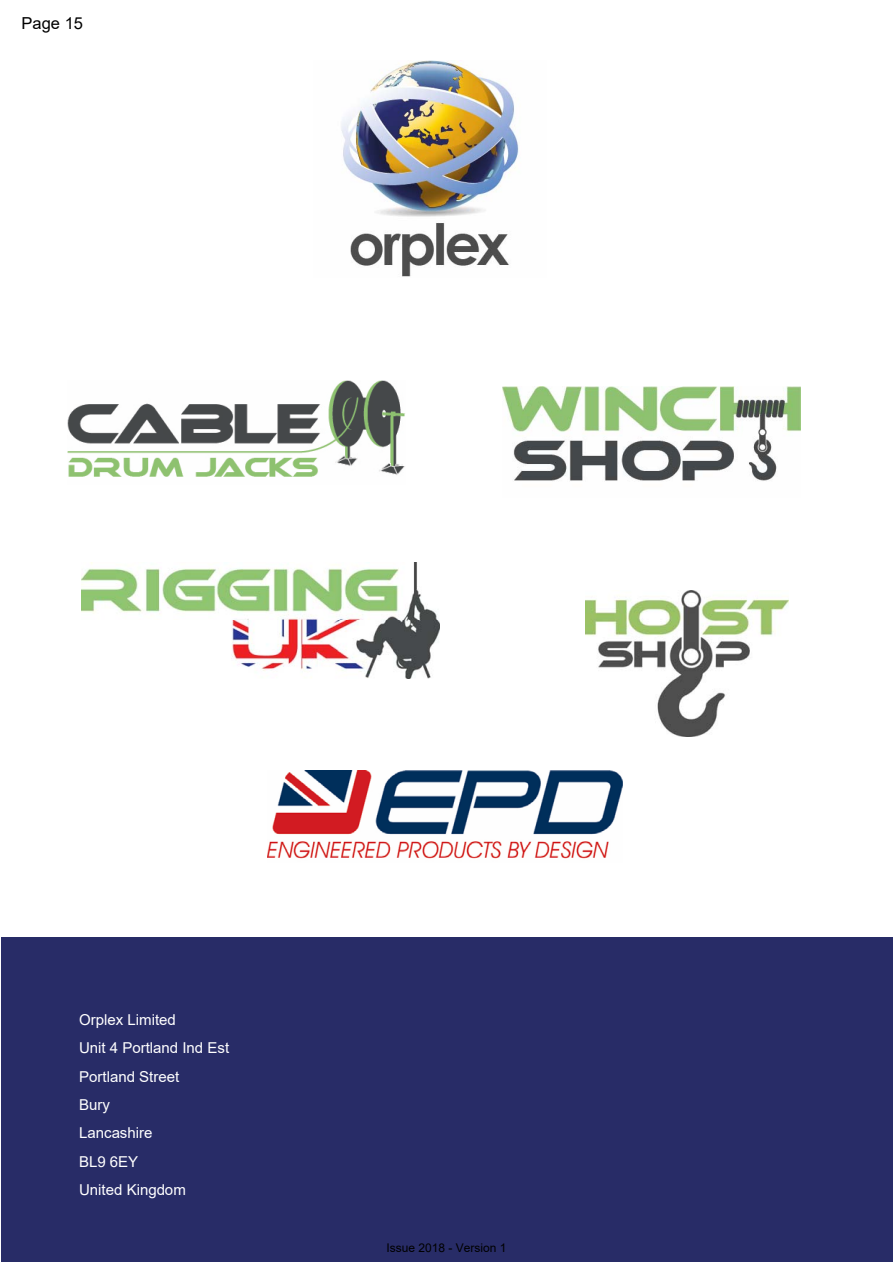
<style>
.page{position:relative;width:893px;height:1263px;background:#fff}
.page>*{position:absolute;margin:0;border:0;box-sizing:border-box;transform-origin:0 0}
.t1{font:16.5px "Arial";color:#000}
.t2{font:15px/28.3px "Arial";color:#fff}
.t3{font:12px "Arial";color:#000}
</style>
<div class="page">
<div style="left:1px;top:937px;width:891px;height:325px;background:#282c67"></div>
<img style="left:341px;top:60px;width:178px;height:217px">
<img style="left:67px;top:380px;width:338px;height:97px">
<img style="left:586px;top:590px;width:202px;height:146px">
<img style="left:82px;top:563px;width:357px;height:115px">
<img style="left:503px;top:386px;width:298px;height:95px">
<img style="left:267px;top:770px;width:356px;height:89px">
<p class="t1" style="left:22px;top:12px;width:63px">Page 15</p>
<p class="t2" style="left:79px;top:1005px;width:152px">Orplex Limited<br>Unit 4 Portland Ind Est<br>Portland Street<br>Bury<br>Lancashire<br>BL9 6EY<br>United Kingdom</p>
<p class="t3" style="left:386px;top:1240px;width:122px">Issue 2018 - Version 1</p>
</div>
